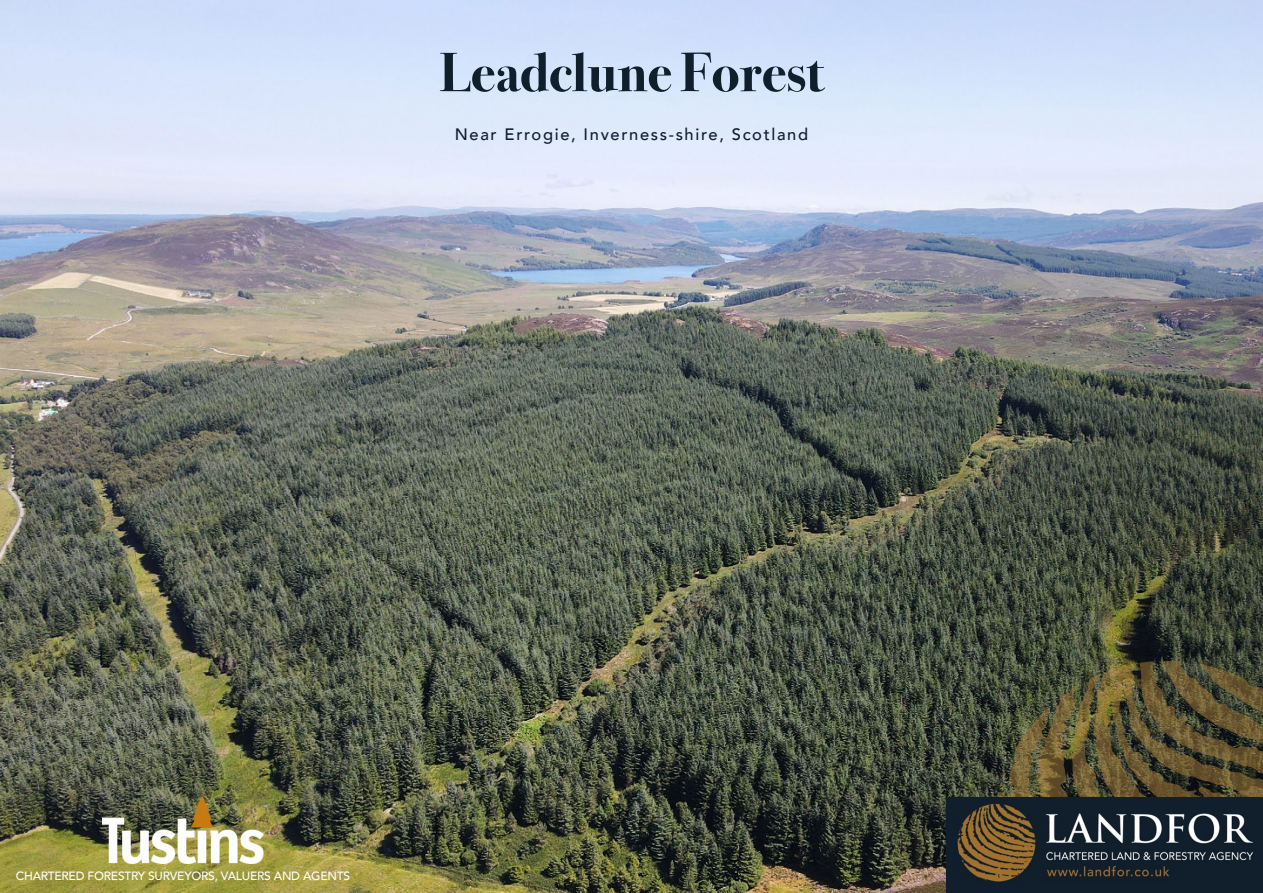
<style>
.page{position:relative;width:1263px;height:893px;background:#fff}
.page>*{position:absolute;margin:0;border:0;box-sizing:border-box;transform-origin:0 0}
.t1{font:700 55.5px "Bodoni Svty Two ITCTT";color:#101f2b}
.t2{font:500 16.5px "Avenir";letter-spacing:.1em;color:#101f2b}
.t3{font:500 12px "Avenir";letter-spacing:-.02em;color:#fff}
</style>
<div class="page">
<img style="left:0;top:0;width:1263px;height:893px">
<svg style="left:992px;top:686px;width:79px;height:111px;background:#595536"></svg>
<svg style="left:1071px;top:661px;width:192px;height:136px;background:#595030"></svg>
<svg style="left:996px;top:764px;width:13px;height:33px"></svg>
<img style="left:947px;top:797px;width:316px;height:96px">
<img style="left:102px;top:797px;width:162px;height:66px">
<h1 class="t1" style="left:439px;top:26px;width:385px">Leadclune Forest</h1>
<h2 class="t2" style="left:455px;top:120px;width:355px">Near Errogie, Inverness-shire, Scotland</h2>
<p class="t3" style="left:16px;top:866px;width:336px">CHARTERED FORESTRY SURVEYORS, VALUERS AND AGENTS</p>
</div>
